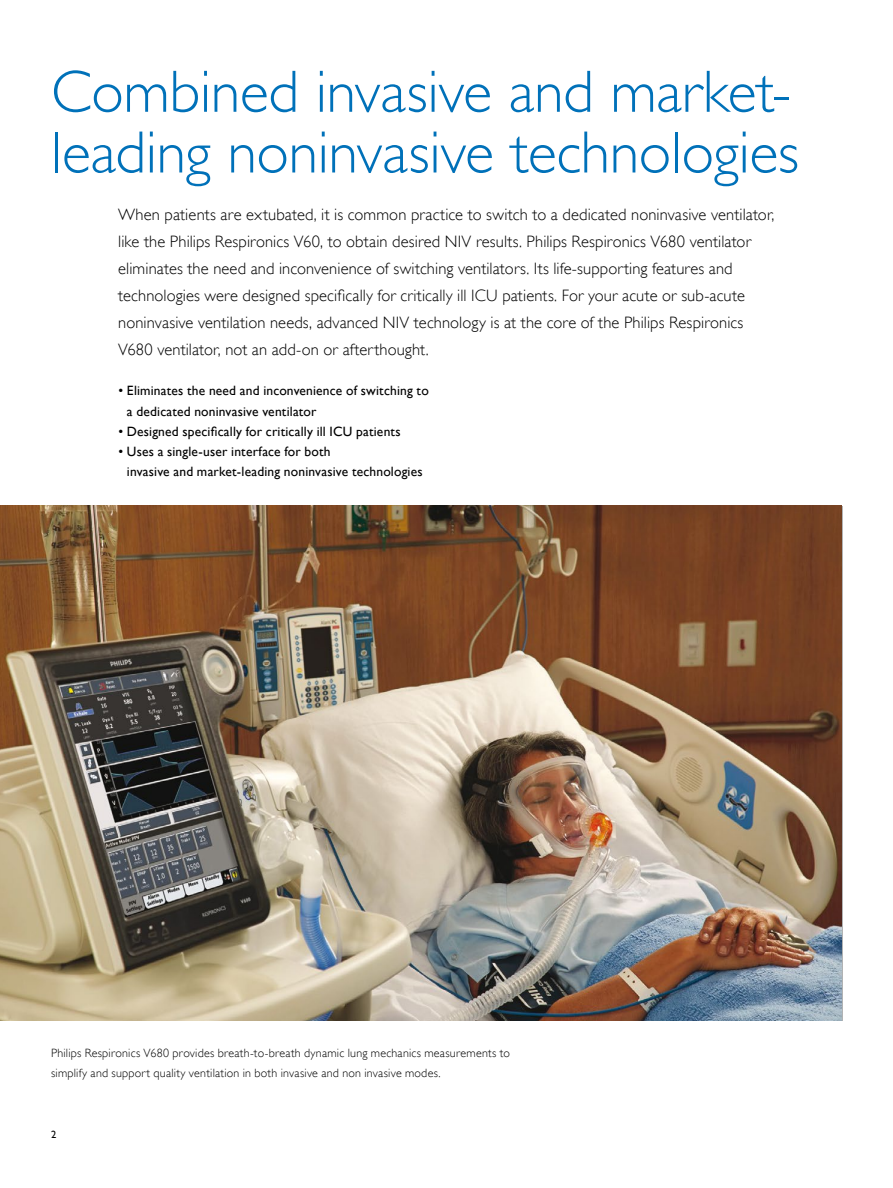
<style>
.page{position:relative;width:893px;height:1188px;background:#fff}
.page>*{position:absolute;margin:0;border:0;box-sizing:border-box;transform-origin:0 0}
.t1{font:60px/60.8px "Gill Sans Alt One WGL Light";letter-spacing:-.005em;color:#0071b9}
.t2{font:16.5px/27px "Gill Sans Alt One WGL Light";letter-spacing:.005em;color:#000}
.t3{font:13.5px/20.2px "Gill Sans Alt One WGL";letter-spacing:.01em;color:#000}
.t4{font:12px/20.2px "Gill Sans Alt One WGL Light";letter-spacing:.02em;color:#000}
.t5{font:10.5px "Gill Sans Alt One WGL";color:#000}
</style>
<div class="page">
<img style="left:0;top:506px;width:842px;height:515px">
<h1 class="t1" style="left:51px;top:62px;width:749px">Combined invasive and market&shy;leading noninvasive technologies</h1>
<p class="t2" style="left:118px;top:201px;width:658px">When patients are extubated, it is common practice to switch to a dedicated noninvasive ventilator, like the Philips Respironics V60, to obtain desired NIV results. Philips Respironics V680 ventilator eliminates the need and inconvenience of switching ventilators. Its life-supporting features and technologies were designed specifically for critically ill ICU patients. For your acute or sub-acute noninvasive ventilation needs, advanced NIV technology is at the core of the Philips Respironics V680 ventilator, not an add-on or afterthought.</p>
<p class="t3" style="left:127px;top:380px;width:303px;text-indent:-9px">• Eliminates the need and inconvenience of switching to a dedicated noninvasive ventilator</p>
<p class="t3" style="left:118px;top:421px;width:284px">• Designed specifically for critically ill ICU patients</p>
<p class="t3" style="left:127px;top:441px;width:297px;text-indent:-9px">• Uses a single-user interface for both<br>invasive and market-leading noninvasive technologies</p>
<p class="t4" style="left:51px;top:1043px;width:461px">Philips Respironics V680 provides breath-to-breath dynamic lung mechanics measurements to simplify and support quality ventilation in both invasive and non invasive modes.</p>
<p class="t5" style="left:51px;top:1127px;width:7px">2</p>
</div>
